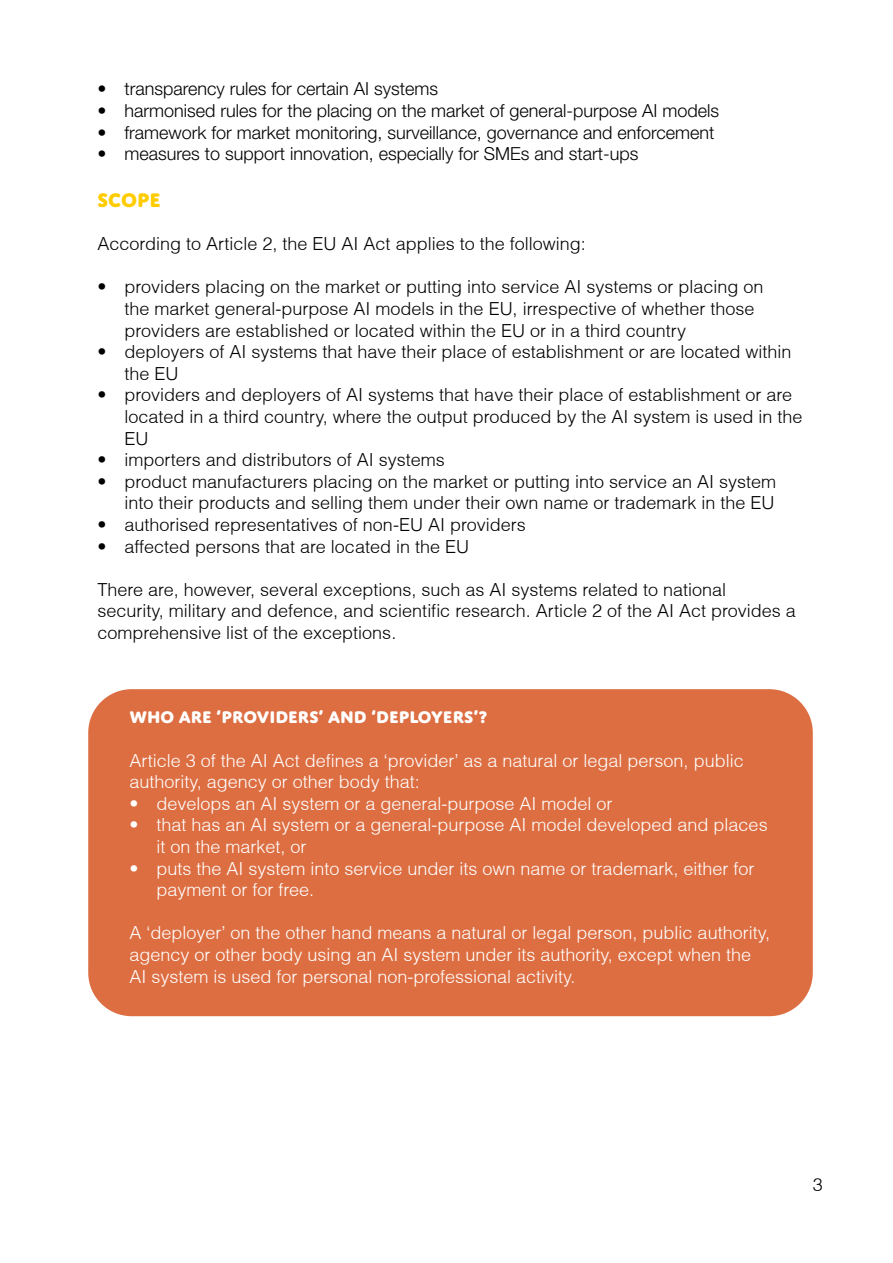
<style>
.page{position:relative;width:893px;height:1263px;background:#fff}
.page>*{position:absolute;margin:0;border:0;box-sizing:border-box;transform-origin:0 0}
.t1{font:800 21px "Domus Titling";color:#fc0}
.t2{font:300 18px/21.6px "Helvetica";color:#000}
.t3{font:300 18px/21.6px "Helvetica";color:#fff}
.t4{font:300 18px "Helvetica Neue LT Std";color:#000}
.t5{font:800 18px "Domus Titling";color:#fff}
</style>
<div class="page">
<div style="left:88px;top:689px;width:725px;height:327px;background:#dd6e42;border-radius:44px"></div>
<p class="t4" style="left:98px;top:78px;width:342px">• transparency rules for certain AI systems</p>
<p class="t4" style="left:98px;top:100px;width:623px">• harmonised rules for the placing on the market of general-purpose AI models</p>
<p class="t4" style="left:98px;top:121px;width:618px">• framework for market monitoring, surveillance, governance and enforcement</p>
<p class="t4" style="left:98px;top:143px;width:543px">• measures to support innovation, especially for SMEs and start-ups</p>
<p class="t1" style="left:98px;top:187px;width:65px">SCOPE</p>
<p class="t2" style="left:98px;top:233px;width:490px">According to Article 2, the EU AI Act applies to the following:</p>
<p class="t2" style="left:124px;top:276px;width:640px;text-indent:-27px">• providers placing on the market or putting into service AI systems or placing on the market general-purpose AI models in the EU, irrespective of whether those providers are established or located within the EU or in a third country</p>
<p class="t2" style="left:124px;top:341px;width:668px;text-indent:-27px">• deployers of AI systems that have their place of establishment or are located within the EU</p>
<p class="t2" style="left:124px;top:384px;width:679px;text-indent:-27px">• providers and deployers of AI systems that have their place of establishment or are located in a third country, where the output produced by the AI system is used in the<br>EU</p>
<p class="t2" style="left:98px;top:449px;width:349px">• importers and distributors of AI systems</p>
<p class="t2" style="left:98px;top:470px;width:680px;text-align:right">• product manufacturers placing on the market or putting into service an AI system into their products and selling them under their own name or trademark in the EU</p>
<p class="t2" style="left:98px;top:514px;width:430px">• authorised representatives of non-EU AI providers</p>
<p class="t2" style="left:98px;top:535px;width:373px">• affected persons that are located in the EU</p>
<p class="t2" style="left:98px;top:578px;width:700px">There are, however, several exceptions, such as AI systems related to national security, military and defence, and scientific research. Article 2 of the AI Act provides a comprehensive list of the exceptions.</p>
<p class="t5" style="left:129px;top:706px;width:359px">WHO ARE ‘PROVIDERS’ AND ‘DEPLOYERS’?</p>
<p class="t3" style="left:129px;top:749px;width:616px">Article 3 of the AI Act defines a ‘provider’ as a natural or legal person, public authority, agency or other body that:</p>
<p class="t3" style="left:129px;top:792px;width:485px">• develops an AI system or a general-purpose AI model or</p>
<p class="t3" style="left:156px;top:814px;width:613px;text-indent:-27px">• that has an AI system or a general-purpose AI model developed and places it on the market, or</p>
<p class="t3" style="left:156px;top:857px;width:600px;text-indent:-27px">• puts the AI system into service under its own name or trademark, either for payment or for free.</p>
<p class="t3" style="left:129px;top:922px;width:642px">A ‘deployer’ on the other hand means a natural or legal person, public authority, agency or other body using an AI system under its authority, except when the<br>AI system is used for personal non-professional activity.</p>
<p class="t2" style="left:813px;top:1174px;width:12px">3</p>
</div>
